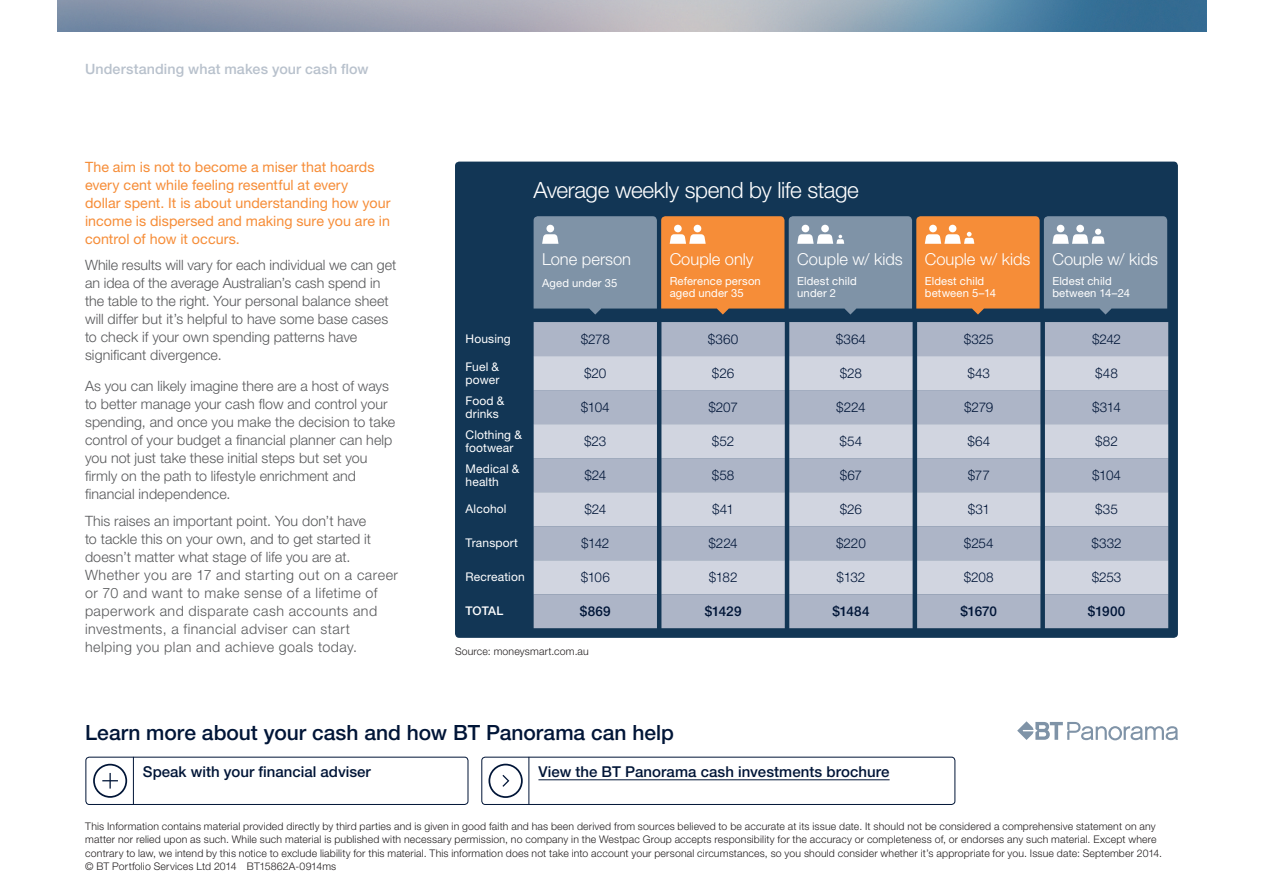
<style>
.page{position:relative;width:1263px;height:893px;background:#fff}
.page>*{position:absolute;margin:0;border:0;box-sizing:border-box;transform-origin:0 0}
._03_Heading_1{font:300 22.5px "Helvetica Neue LT Std";letter-spacing:-.02em;color:#fff}
._01_Section_Heading{font:500 21px "Helvetica Neue LT Std";color:#001537}
.t1{font:300 16.5px "Helvetica Neue LT Std";color:#fff}
._06_TOC_Lv1{font:500 15px "Helvetica Neue LT Std";letter-spacing:.005em;color:#001537}
.Sub_Head{font:500 15px "Helvetica Neue LT Std";color:#001537}
._00_Body_copy{font:300 14.25px/18px "Helvetica Neue LT Std";letter-spacing:.025em;color:#57585a}
._00_Body_copy-2{font:300 14.25px/18px "Helvetica Neue LT Std";letter-spacing:.005em;color:#57585a}
._07_Intro_text{font:300 14.25px/18px "Helvetica Neue LT Std";color:#57585a}
._06_Heading_4{font:14.25px/18px "Helvetica Neue LT Std";letter-spacing:.005em;color:#f68d38}
._01_Section_Heading-2{font:500 14.25px "Helvetica Neue LT Std";letter-spacing:.01em;color:#b8c1cc}
._00_Body_copy-3{font:300 13.5px "Helvetica Neue LT Std";letter-spacing:-.01em;color:#001537}
._00_Body_copy-4{font:500 13.5px "Helvetica Neue LT Std";letter-spacing:.005em;color:#001537}
._00_Body_copy-5{font:12px/13.5px "Helvetica Neue LT Std";letter-spacing:.01em;color:#fff}
._00_Body_copy-6{font:500 12px "Helvetica Neue LT Std";letter-spacing:-.005em;color:#fff}
._09_Table_H2_smaller{font:11.25px/12px "Helvetica Neue LT Std";letter-spacing:.015em;color:#fff}
._05_Disclaimer_Body{font:300 10.5px/13.5px "Helvetica Neue LT Std";letter-spacing:.015em;color:#231f20}
</style>
<div class="page">
<div style="left:455px;top:162px;width:723px;height:476px;background:#123655;border-radius:4px"></div>
<div style="left:534px;top:322px;width:634px;height:306px;background:#adb5c7"></div>
<svg style="left:534px;top:356px;width:634px;height:238px;fill:#d1d5e0"></svg>
<svg style="left:534px;top:216px;width:633px;height:99px"></svg>
<hr style="left:529px;top:757px;width:1px;height:48px;background:#001537">
<svg style="left:488px;top:764px;width:35px;height:34px"></svg>
<hr style="left:538px;top:779px;width:352px;height:1px;background:#001537">
<div style="left:481px;top:757px;width:474px;height:48px;border:1px solid #001537;border-radius:3px"></div>
<div style="left:86px;top:757px;width:382px;height:48px;border:1px solid #001537;border-radius:3px"></div>
<hr style="left:133px;top:757px;width:1px;height:48px;background:#001537">
<svg style="left:93px;top:764px;width:34px;height:34px"></svg>
<svg style="left:1017px;top:721px;width:161px;height:19px"></svg>
<img style="left:58px;top:0;width:1148px;height:32px">
<p class="_01_Section_Heading-2" style="left:85px;top:60px;width:285px">Understanding what makes your cash flow</p>
<p class="_06_Heading_4" style="left:85px;top:157px;width:307px">The aim is not to become a miser that hoards every cent while feeling resentful at every<br>dollar spent. It is about understanding how your income is dispersed and making sure you are in control of how it occurs.</p>
<p class="_07_Intro_text" style="left:85px;top:256px;width:313px">While results will vary for each individual we can get an idea of the average Australian’s cash spend in the table to the right. Your personal balance sheet will differ but it’s helpful to have some base cases to check if your own spending patterns have significant divergence.</p>
<p class="_00_Body_copy-2" style="left:85px;top:377px;width:312px">As you can likely imagine there are a host of ways to better manage your cash flow and control your spending, and once you make the decision to take control of your budget a financial planner can help you not just take these initial steps but set you firmly on the path to lifestyle enrichment and financial independence.</p>
<p class="_00_Body_copy" style="left:85px;top:511px;width:315px">This raises an important point. You don’t have<br>to tackle this on your own, and to get started it doesn’t matter what stage of life you are at.<br>Whether you are 17 and starting out on a career or 70 and want to make sense of a lifetime of paperwork and disparate cash accounts and investments, a financial adviser can start helping you plan and achieve goals today.</p>
<p class="_03_Heading_1" style="left:534px;top:176px;width:327px">Average weekly spend by life stage</p>
<p class="t1" style="left:542px;top:249px;width:91px">Lone person</p>
<p class="_09_Table_H2_smaller" style="left:542px;top:276px;width:77px">Aged under 35</p>
<p class="t1" style="left:670px;top:249px;width:85px">Couple only</p>
<p class="_09_Table_H2_smaller" style="left:670px;top:275px;width:93px">Reference person aged under 35</p>
<p class="t1" style="left:797px;top:249px;width:107px">Couple w/ kids</p>
<p class="_09_Table_H2_smaller" style="left:797px;top:275px;width:61px">Eldest child under 2</p>
<p class="t1" style="left:925px;top:249px;width:107px">Couple w/ kids</p>
<p class="_09_Table_H2_smaller" style="left:925px;top:275px;width:73px">Eldest child between 5–14</p>
<p class="t1" style="left:1052px;top:249px;width:107px">Couple w/ kids</p>
<p class="_09_Table_H2_smaller" style="left:1052px;top:275px;width:79px">Eldest child between 14–24</p>
<p class="_00_Body_copy-5" style="left:466px;top:332px;width:47px">Housing</p>
<p class="_00_Body_copy-3" style="left:581px;top:331px;width:31px">$278</p>
<p class="_00_Body_copy-3" style="left:708px;top:331px;width:32px">$360</p>
<p class="_00_Body_copy-3" style="left:836px;top:331px;width:32px">$364</p>
<p class="_00_Body_copy-3" style="left:964px;top:331px;width:31px">$325</p>
<p class="_00_Body_copy-3" style="left:1092px;top:331px;width:31px">$242</p>
<p class="_00_Body_copy-5" style="left:466px;top:359px;width:35px">Fuel &amp; power</p>
<p class="_00_Body_copy-3" style="left:584px;top:365px;width:24px">$20</p>
<p class="_00_Body_copy-3" style="left:712px;top:365px;width:24px">$26</p>
<p class="_00_Body_copy-3" style="left:840px;top:365px;width:24px">$28</p>
<p class="_00_Body_copy-3" style="left:967px;top:365px;width:24px">$43</p>
<p class="_00_Body_copy-3" style="left:1095px;top:365px;width:24px">$48</p>
<p class="_00_Body_copy-5" style="left:466px;top:393px;width:40px">Food &amp; drinks</p>
<p class="_00_Body_copy-3" style="left:581px;top:399px;width:31px">$104</p>
<p class="_00_Body_copy-3" style="left:708px;top:399px;width:31px">$207</p>
<p class="_00_Body_copy-3" style="left:836px;top:399px;width:31px">$224</p>
<p class="_00_Body_copy-3" style="left:964px;top:399px;width:31px">$279</p>
<p class="_00_Body_copy-3" style="left:1092px;top:399px;width:30px">$314</p>
<p class="_00_Body_copy-5" style="left:466px;top:427px;width:58px">Clothing &amp; footwear</p>
<p class="_00_Body_copy-3" style="left:584px;top:433px;width:24px">$23</p>
<p class="_00_Body_copy-3" style="left:712px;top:433px;width:24px">$52</p>
<p class="_00_Body_copy-3" style="left:840px;top:433px;width:24px">$54</p>
<p class="_00_Body_copy-3" style="left:967px;top:433px;width:24px">$64</p>
<p class="_00_Body_copy-3" style="left:1095px;top:433px;width:24px">$82</p>
<p class="_00_Body_copy-5" style="left:466px;top:461px;width:55px">Medical &amp; health</p>
<p class="_00_Body_copy-3" style="left:584px;top:467px;width:23px">$24</p>
<p class="_00_Body_copy-3" style="left:712px;top:467px;width:24px">$58</p>
<p class="_00_Body_copy-3" style="left:840px;top:467px;width:24px">$67</p>
<p class="_00_Body_copy-3" style="left:968px;top:467px;width:24px">$77</p>
<p class="_00_Body_copy-3" style="left:1092px;top:467px;width:31px">$104</p>
<p class="_00_Body_copy-5" style="left:466px;top:502px;width:42px">Alcohol</p>
<p class="_00_Body_copy-3" style="left:584px;top:501px;width:23px">$24</p>
<p class="_00_Body_copy-3" style="left:712px;top:501px;width:23px">$41</p>
<p class="_00_Body_copy-3" style="left:840px;top:501px;width:24px">$26</p>
<p class="_00_Body_copy-3" style="left:968px;top:501px;width:24px">$31</p>
<p class="_00_Body_copy-3" style="left:1095px;top:501px;width:24px">$35</p>
<p class="_00_Body_copy-5" style="left:466px;top:536px;width:54px">Transport</p>
<p class="_00_Body_copy-3" style="left:581px;top:535px;width:30px">$142</p>
<p class="_00_Body_copy-3" style="left:708px;top:535px;width:31px">$224</p>
<p class="_00_Body_copy-3" style="left:836px;top:535px;width:31px">$220</p>
<p class="_00_Body_copy-3" style="left:964px;top:535px;width:31px">$254</p>
<p class="_00_Body_copy-3" style="left:1091px;top:535px;width:32px">$332</p>
<p class="_00_Body_copy-5" style="left:466px;top:570px;width:61px">Recreation</p>
<p class="_00_Body_copy-3" style="left:581px;top:569px;width:31px">$106</p>
<p class="_00_Body_copy-3" style="left:709px;top:569px;width:30px">$182</p>
<p class="_00_Body_copy-3" style="left:836px;top:569px;width:30px">$132</p>
<p class="_00_Body_copy-3" style="left:964px;top:569px;width:32px">$208</p>
<p class="_00_Body_copy-3" style="left:1092px;top:569px;width:31px">$253</p>
<p class="_00_Body_copy-6" style="left:466px;top:604px;width:39px">TOTAL</p>
<p class="_00_Body_copy-4" style="left:580px;top:603px;width:32px">$869</p>
<p class="_00_Body_copy-4" style="left:705px;top:603px;width:38px">$1429</p>
<p class="_00_Body_copy-4" style="left:832px;top:603px;width:39px">$1484</p>
<p class="_00_Body_copy-4" style="left:960px;top:603px;width:38px">$1670</p>
<p class="_00_Body_copy-4" style="left:1088px;top:603px;width:39px">$1900</p>
<p class="_05_Disclaimer_Body" style="left:455px;top:644px;width:135px">Source: moneysmart.com.au</p>
<p class="_01_Section_Heading" style="left:85px;top:720px;width:590px">Learn more about your cash and how BT Panorama can help</p>
<p class="Sub_Head" style="left:143px;top:763px;width:229px">Speak with your financial adviser</p>
<p class="_06_TOC_Lv1" style="left:538px;top:763px;width:353px">View the BT Panorama cash investments brochure</p>
<p class="_05_Disclaimer_Body" style="left:85px;top:819px;width:1078px">This Information contains material provided directly by third parties and is given in good faith and has been derived from sources believed to be accurate at its issue date. It should not be considered a comprehensive statement on any matter nor relied upon as such. While such material is published with necessary permission, no company in the Westpac Group accepts responsibility for the accuracy or completeness of, or endorses any such material. Except where contrary to law, we intend by this notice to exclude liability for this material. This information does not take into account your personal circumstances, so you should consider whether it’s appropriate for you. Issue date: September 2014. © BT Portfolio Services Ltd 2014 BT15862A-0914ms</p>
</div>
